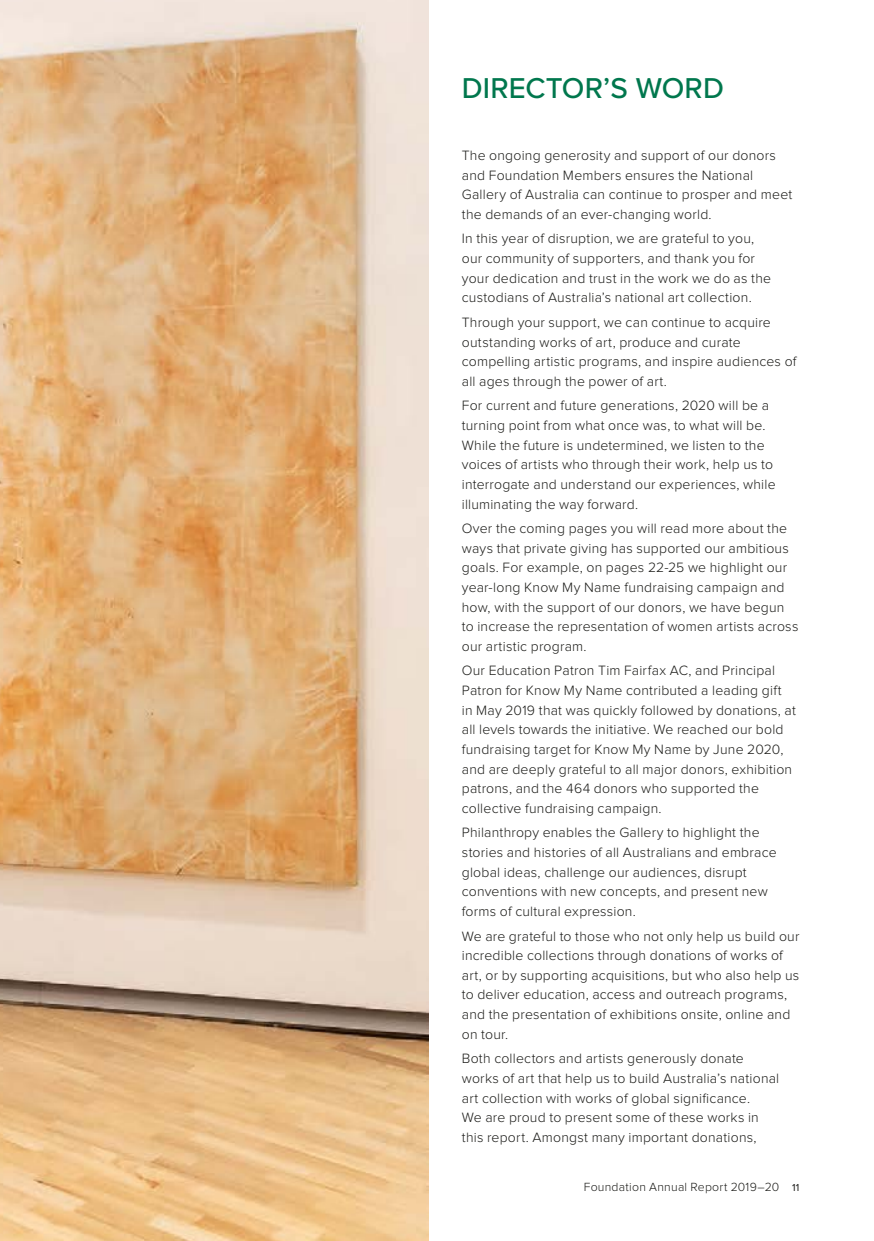
<style>
.page{position:relative;width:874px;height:1241px;background:#fff}
.page>*{position:absolute;margin:0;border:0;box-sizing:border-box;transform-origin:0 0}
.t1{font:500 29.75px "Proxima Nova";letter-spacing:.005em;color:#00774d}
.t2{font:300 14px/19.6px "Proxima Nova";letter-spacing:.015em;color:#1b1b18}
.t3{font:300 12.25px "Proxima Nova";letter-spacing:.02em;color:#1b1b18}
.s1{font-weight:400;font-size:10.5px}
</style>
<div class="page">
<img style="left:0;top:0;width:428px;height:1240px">
<h1 class="t1" style="left:461px;top:66px;width:263px">DIRECTOR’S WORD</h1>
<p class="t2" style="left:461px;top:146px;width:332px">The ongoing generosity and support of our donors and Foundation Members ensures the National Gallery of Australia can continue to prosper and meet the demands of an ever-changing world.</p>
<p class="t2" style="left:461px;top:229px;width:311px">In this year of disruption, we are grateful to you, our community of supporters, and thank you for your dedication and trust in the work we do as the custodians of Australia’s national art collection.</p>
<p class="t2" style="left:461px;top:313px;width:336px">Through your support, we can continue to acquire outstanding works of art, produce and curate compelling artistic programs, and inspire audiences of all ages through the power of art.</p>
<p class="t2" style="left:461px;top:396px;width:315px">For current and future generations, 2020 will be a turning point from what once was, to what will be.<br>While the future is undetermined, we listen to the voices of artists who through their work, help us to interrogate and understand our experiences, while illuminating the way forward.</p>
<p class="t2" style="left:461px;top:519px;width:338px">Over the coming pages you will read more about the ways that private giving has supported our ambitious goals. For example, on pages 22-25 we highlight our year-long Know My Name fundraising campaign and how, with the support of our donors, we have begun to increase the representation of women artists across our artistic program.</p>
<p class="t2" style="left:461px;top:661px;width:335px">Our Education Patron Tim Fairfax AC, and Principal Patron for Know My Name contributed a leading gift in May 2019 that was quickly followed by donations, at all levels towards the initiative. We reached our bold fundraising target for Know My Name by June 2020, and are deeply grateful to all major donors, exhibition patrons, and the 464 donors who supported the collective fundraising campaign.</p>
<p class="t2" style="left:461px;top:823px;width:316px">Philanthropy enables the Gallery to highlight the stories and histories of all Australians and embrace global ideas, challenge our audiences, disrupt conventions with new concepts, and present new forms of cultural expression.</p>
<p class="t2" style="left:461px;top:926px;width:339px">We are grateful to those who not only help us build our incredible collections through donations of works of art, or by supporting acquisitions, but who also help us to deliver education, access and outreach programs, and the presentation of exhibitions onsite, online and on tour.</p>
<p class="t2" style="left:461px;top:1049px;width:319px">Both collectors and artists generously donate works of art that help us to build Australia’s national art collection with works of global significance.<br>We are proud to present some of these works in this report. Amongst many important donations,</p>
<p class="t3" style="left:583px;top:1181px;width:217px">Foundation Annual Report 2019–20 <span class="s1">11</span></p>
</div>
